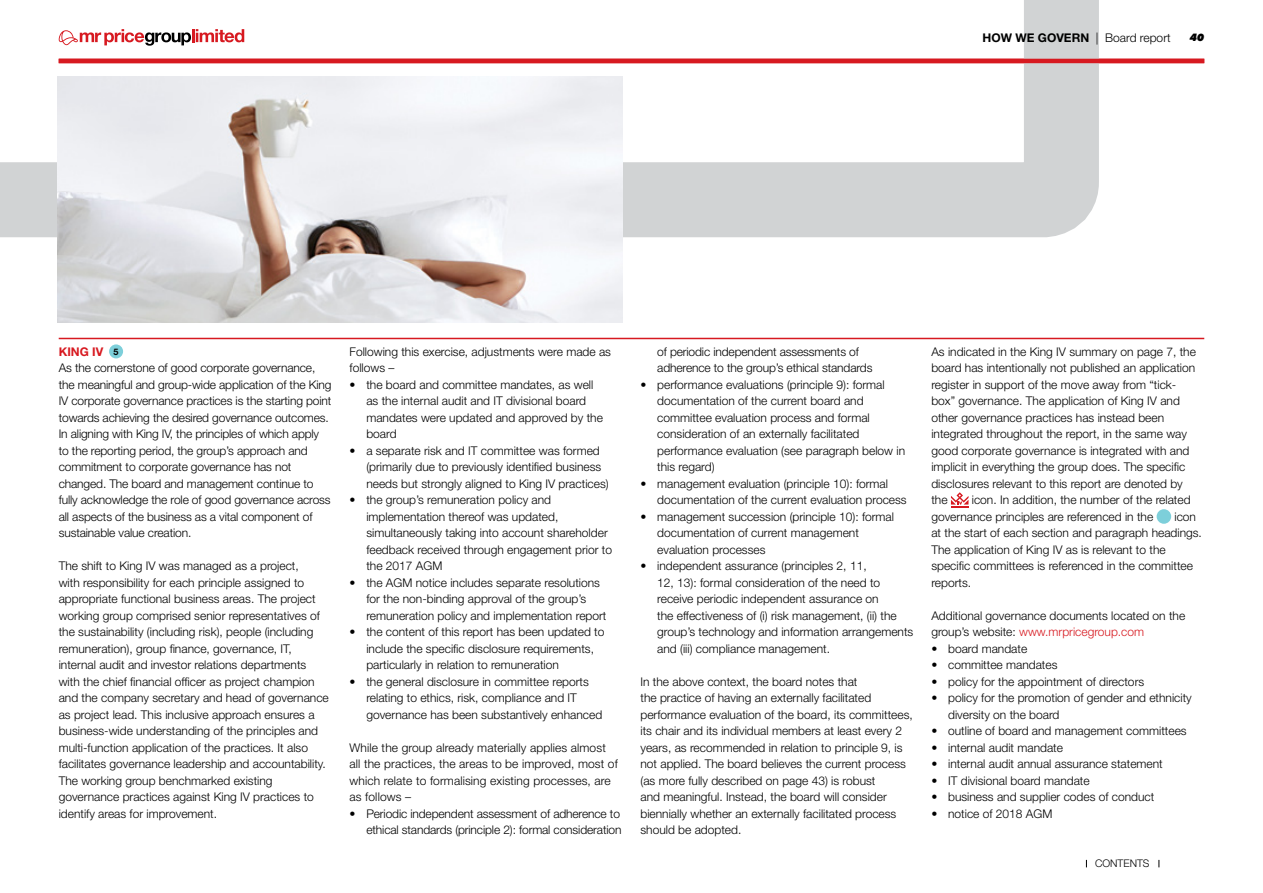
<style>
.page{position:relative;width:1263px;height:893px;background:#fff}
.page>*{position:absolute;margin:0;border:0;box-sizing:border-box;transform-origin:0 0}
.t1{font:300 12px/16.5px "Helvetica Neue LT Std";color:#000}
.t2{font:700 12px "Helvetica Neue LT Std";color:#d71920}
.t3{font:300 10.5px "Helvetica Neue LT Std";color:#000}
.t4{font:italic 900 10.5px "Futura BT";color:#000}
.t5{font:700 9px "Helvetica Neue LT Std";color:#000}
.s1{font-weight:700}
.s2{color:#d71920}
</style>
<div class="page">
<svg style="left:0;top:0;width:1136px;height:275px"></svg>
<svg style="left:951px;top:492px;width:17px;height:15px"></svg>
<div style="left:1156px;top:509px;width:15px;height:15px;background:#7dcfda;border-radius:50%"></div>
<img style="left:58px;top:77px;width:564px;height:246px">
<hr style="left:59px;top:338px;width:1145px;height:1px;background:#d71920">
<div style="left:109px;top:344px;width:14px;height:14px;background:#7dcfda;border-radius:50%"></div>
<hr style="left:59px;top:59px;width:1145px;height:4px;background:#d71920">
<p class="t1" style="left:982px;top:29px;width:190px"><span class="s1">HOW WE GOVERN</span> | Board report</p>
<p class="t4" style="left:1190px;top:31px;width:16px">40</p>
<p class="t2" style="left:59px;top:344px;width:46px">KING IV</p>
<p class="t1" style="left:59px;top:359px;width:274px">As the cornerstone of good corporate governance, the meaningful and group-wide application of the King IV corporate governance practices is the starting point towards achieving the desired governance outcomes.<br>In aligning with King IV, the principles of which apply to the reporting period, the group’s approach and commitment to corporate governance has not changed. The board and management continue to fully acknowledge the role of good governance across all aspects of the business as a vital component of sustainable value creation.</p>
<p class="t1" style="left:59px;top:557px;width:272px">The shift to King IV was managed as a project,<br>with responsibility for each principle assigned to appropriate functional business areas. The project working group comprised senior representatives of the sustainability (including risk), people (including remuneration), group finance, governance, IT, internal audit and investor relations departments with the chief financial officer as project champion and the company secretary and head of governance as project lead. This inclusive approach ensures a business-wide understanding of the principles and multi-function application of the practices. It also facilitates governance leadership and accountability.<br>The working group benchmarked existing governance practices against King IV practices to identify areas for improvement.</p>
<p class="t5" style="left:114px;top:346px;width:7px">5</p>
<p class="t1" style="left:350px;top:343px;width:263px">Following this exercise, adjustments were made as follows –</p>
<p class="t1" style="left:366px;top:376px;width:238px;text-indent:-17px">• the board and committee mandates, as well as the internal audit and IT divisional board mandates were updated and approved by the board</p>
<p class="t1" style="left:366px;top:442px;width:244px;text-indent:-17px">• a separate risk and IT committee was formed (primarily due to previously identified business needs but strongly aligned to King IV practices)</p>
<p class="t1" style="left:366px;top:491px;width:247px;text-indent:-17px">• the group’s remuneration policy and implementation thereof was updated, simultaneously taking into account shareholder feedback received through engagement prior to the 2017 AGM</p>
<p class="t1" style="left:366px;top:574px;width:242px;text-indent:-17px">• the AGM notice includes separate resolutions for the non-binding approval of the group’s remuneration policy and implementation report</p>
<p class="t1" style="left:366px;top:623px;width:240px;text-indent:-17px">• the content of this report has been updated to include the specific disclosure requirements, particularly in relation to remuneration</p>
<p class="t1" style="left:366px;top:673px;width:237px;text-indent:-17px">• the general disclosure in committee reports relating to ethics, risk, compliance and IT governance has been substantively enhanced</p>
<p class="t1" style="left:350px;top:739px;width:270px">While the group already materially applies almost all the practices, the areas to be improved, most of which relate to formalising existing processes, are as follows –</p>
<p class="t1" style="left:350px;top:805px;width:273px;text-align:right">• Periodic independent assessment of adherence to ethical standards (principle 2): formal consideration</p>
<p class="t1" style="left:657px;top:343px;width:217px">of periodic independent assessments of adherence to the group’s ethical standards</p>
<p class="t1" style="left:657px;top:376px;width:249px;text-indent:-17px">• performance evaluations (principle 9): formal documentation of the current board and committee evaluation process and formal consideration of an externally facilitated performance evaluation (see paragraph below in this regard)</p>
<p class="t1" style="left:657px;top:475px;width:251px;text-indent:-17px">• management evaluation (principle 10): formal documentation of the current evaluation process</p>
<p class="t1" style="left:657px;top:508px;width:238px;text-indent:-17px">• management succession (principle 10): formal documentation of current management evaluation processes</p>
<p class="t1" style="left:657px;top:557px;width:258px;text-indent:-17px">• independent assurance (principles 2, 11,<br>12, 13): formal consideration of the need to receive periodic independent assurance on<br>the effectiveness of (i) risk management, (ii) the group’s technology and information arrangements and (iii) compliance management.</p>
<p class="t1" style="left:640px;top:673px;width:274px">In the above context, the board notes that<br>the practice of having an externally facilitated performance evaluation of the board, its committees, its chair and its individual members at least every 2 years, as recommended in relation to principle 9, is not applied. The board believes the current process (as more fully described on page 43) is robust<br>and meaningful. Instead, the board will consider biennially whether an externally facilitated process should be adopted.</p>
<p class="t1" style="left:931px;top:343px;width:266px">As indicated in the King IV summary on page 7, the board has intentionally not published an application register in support of the move away from “tick&shy;box” governance. The application of King IV and other governance practices has instead been integrated throughout the report, in the same way good corporate governance is integrated with and implicit in everything the group does. The specific disclosures relevant to this report are denoted by the</p>
<p class="t1" style="left:931px;top:491px;width:261px;text-indent:40px">icon. In addition, the number of the related governance principles are referenced in the</p>
<p class="t1" style="left:931px;top:508px;width:272px;text-indent:243px">icon at the start of each section and paragraph headings.<br>The application of King IV as is relevant to the specific committees is referenced in the committee reports.</p>
<p class="t1" style="left:931px;top:607px;width:255px">Additional governance documents located on the group’s website: <span class="s2">www.mrpricegroup.com</span></p>
<p class="t1" style="left:931px;top:640px;width:97px">• board mandate</p>
<p class="t1" style="left:931px;top:656px;width:128px">• committee mandates</p>
<p class="t1" style="left:931px;top:673px;width:214px">• policy for the appointment of directors</p>
<p class="t1" style="left:948px;top:689px;width:245px;text-indent:-17px">• policy for the promotion of gender and ethnicity diversity on the board</p>
<p class="t1" style="left:931px;top:722px;width:257px">• outline of board and management committees</p>
<p class="t1" style="left:931px;top:739px;width:133px">• internal audit mandate</p>
<p class="t1" style="left:931px;top:755px;width:233px">• internal audit annual assurance statement</p>
<p class="t1" style="left:931px;top:772px;width:160px">• IT divisional board mandate</p>
<p class="t1" style="left:931px;top:788px;width:225px">• business and supplier codes of conduct</p>
<p class="t1" style="left:931px;top:805px;width:123px">• notice of 2018 AGM</p>
<p class="t3" style="left:1095px;top:857px;width:56px">CONTENTS</p>
</div>
